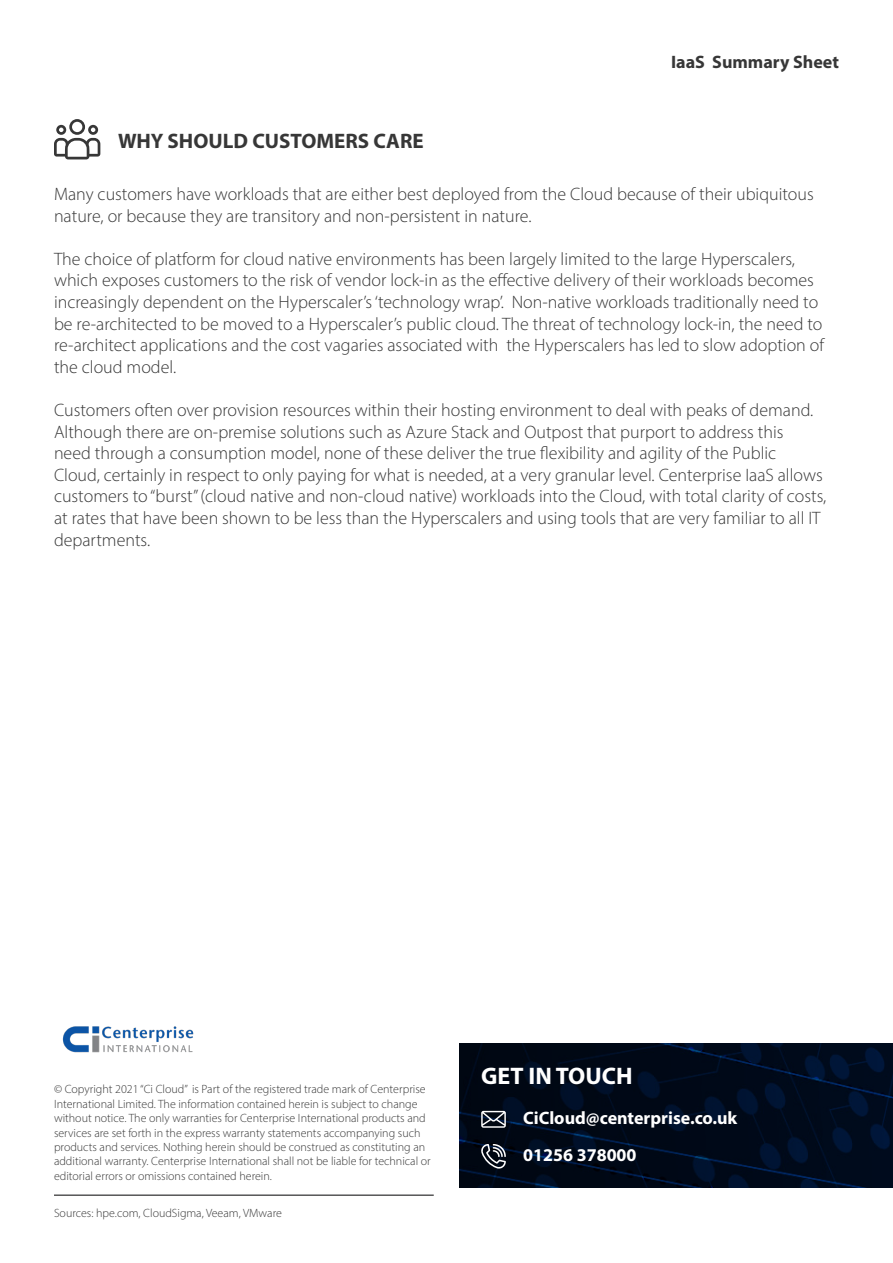
<style>
.page{position:relative;width:893px;height:1263px;background:#fff}
.page>*{position:absolute;margin:0;border:0;box-sizing:border-box;transform-origin:0 0}
.t1{font:700 24px "Myriad Pro";color:#fff}
.t2{font:700 21px "Myriad Pro";color:#373737}
.t3{font:300 18px/21.6px "Myriad Pro";color:#373737}
.t4{font:700 18px "Myriad Pro";color:#fff}
.t5{font:700 18px "Myriad Pro";color:#373737}
.t6{font:300 12px/14.4px "Myriad Pro";color:#373737}
</style>
<div class="page">
<svg style="left:54px;top:119px;width:46px;height:40px"></svg>
<svg style="left:459px;top:1043px;width:434px;height:144px;background:#000a1c"></svg>
<svg style="left:481px;top:1111px;width:25px;height:17px"></svg>
<svg style="left:481px;top:1144px;width:25px;height:24px"></svg>
<hr style="left:54px;top:1195px;width:380px;height:1px;background:#020203">
<img style="left:62px;top:1026px;width:132px;height:27px">
<p class="t5" style="left:671px;top:50px;width:169px">IaaS Summary Sheet</p>
<p class="t2" style="left:118px;top:127px;width:307px">WHY SHOULD CUSTOMERS CARE</p>
<p class="t3" style="left:54px;top:183px;width:761px">Many customers have workloads that are either best deployed from the Cloud because of their ubiquitous nature, or because they are transitory and non-persistent in nature.</p>
<p class="t3" style="left:54px;top:248px;width:772px">The choice of platform for cloud native environments has been largely limited to the large Hyperscalers, which exposes customers to the risk of vendor lock-in as the effective delivery of their workloads becomes increasingly dependent on the Hyperscaler’s ‘technology wrap’. Non-native workloads traditionally need to be re-architected to be moved to a Hyperscaler’s public cloud. The threat of technology lock-in, the need to re-architect applications and the cost vagaries associated with the Hyperscalers has led to slow adoption of the cloud model.</p>
<p class="t3" style="left:54px;top:399px;width:774px">Customers often over provision resources within their hosting environment to deal with peaks of demand.<br>Although there are on-premise solutions such as Azure Stack and Outpost that purport to address this<br>need through a consumption model, none of these deliver the true flexibility and agility of the Public Cloud, certainly in respect to only paying for what is needed, at a very granular level. Centerprise IaaS allows customers to “burst” (cloud native and non-cloud native) workloads into the Cloud, with total clarity of costs, at rates that have been shown to be less than the Hyperscalers and using tools that are very familiar to all IT departments.</p>
<p class="t6" style="left:54px;top:1082px;width:378px">© Copyright 2021 “Ci Cloud” is Part of the registered trade mark of Centerprise International Limited. The information contained herein is subject to change without notice. The only warranties for Centerprise International products and services are set forth in the express warranty statements accompanying such products and services. Nothing herein should be construed as constituting an additional warranty. Centerprise International shall not be liable for technical or editorial errors or omissions contained herein.</p>
<p class="t6" style="left:54px;top:1206px;width:229px">Sources: hpe.com, CloudSigma, Veeam, VMware</p>
<h1 class="t1" style="left:481px;top:1060px;width:153px">GET IN TOUCH</h1>
<p class="t4" style="left:523px;top:1106px;width:216px">CiCloud@centerprise.co.uk</p>
<p class="t4" style="left:523px;top:1143px;width:115px">01256 378000</p>
</div>
